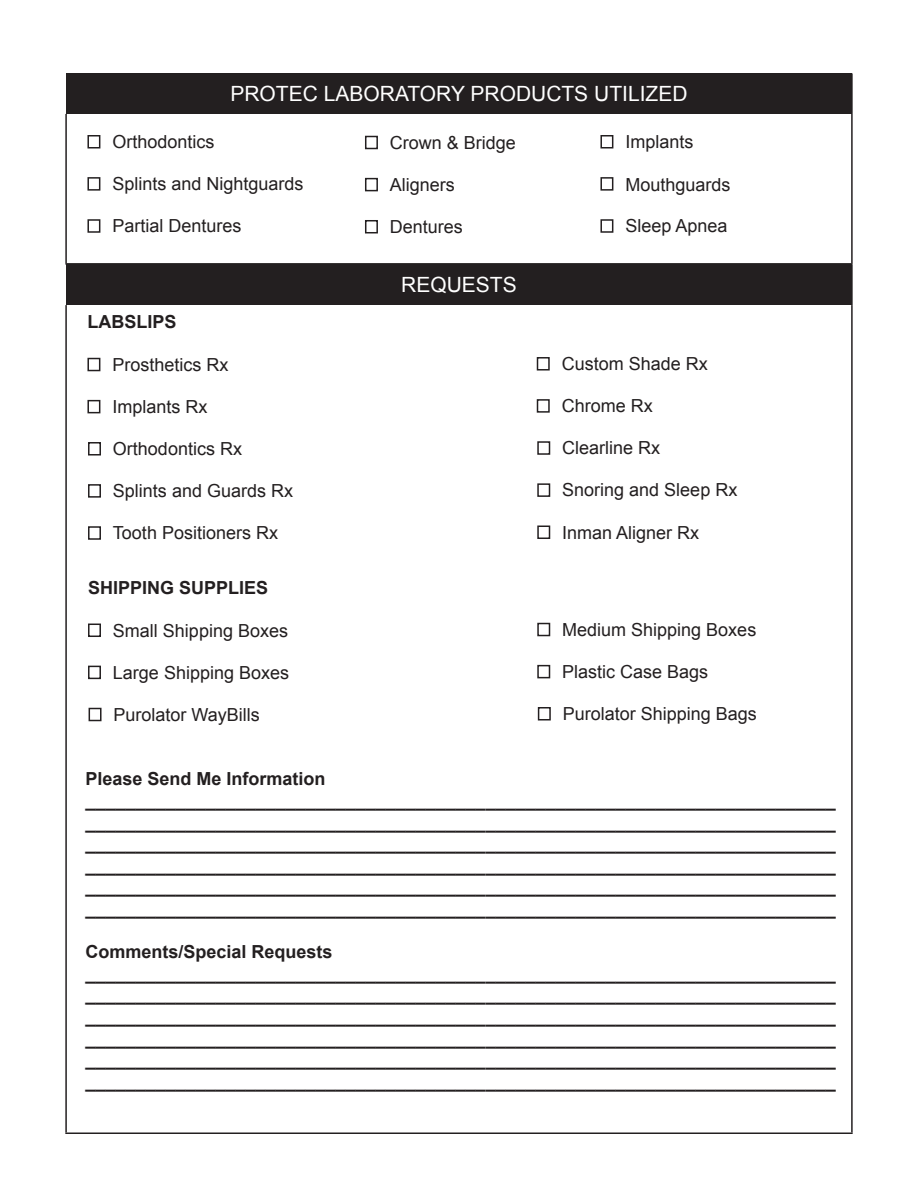
<style>
.page{position:relative;width:918px;height:1188px;background:#fff}
.page>*{position:absolute;margin:0;border:0;box-sizing:border-box;transform-origin:0 0}
.t1{font:21px "Arial";color:#fff}
.t2{font:700 18px "Arial";color:#231f20}
.t3{font:18px "Arial";color:#231f20}
</style>
<div class="page">
<div style="left:66px;top:73px;width:786px;height:41px;background:#231f20"></div>
<hr style="left:851px;top:73px;width:2px;height:41px;background:#231f20">
<hr style="left:65px;top:114px;width:2px;height:149px;background:#231f20">
<hr style="left:851px;top:114px;width:2px;height:149px;background:#231f20">
<hr style="left:65px;top:263px;width:788px;height:2px;background:#231f20">
<div style="left:87px;top:135px;width:13px;height:13px;border:2px solid #231f20"></div>
<div style="left:87px;top:177px;width:13px;height:14px;border:2px solid #231f20"></div>
<div style="left:87px;top:219px;width:13px;height:14px;border:2px solid #231f20"></div>
<div style="left:365px;top:136px;width:13px;height:13px;border:2px solid #231f20"></div>
<div style="left:365px;top:178px;width:13px;height:13px;border:2px solid #231f20"></div>
<div style="left:365px;top:220px;width:13px;height:13px;border:2px solid #231f20"></div>
<div style="left:600px;top:135px;width:13px;height:13px;border:2px solid #231f20"></div>
<div style="left:600px;top:177px;width:13px;height:14px;border:2px solid #231f20"></div>
<div style="left:600px;top:219px;width:13px;height:14px;border:2px solid #231f20"></div>
<div style="left:66px;top:265px;width:786px;height:40px;background:#231f20"></div>
<hr style="left:851px;top:265px;width:2px;height:40px;background:#231f20">
<hr style="left:65px;top:305px;width:2px;height:827px;background:#231f20">
<hr style="left:851px;top:305px;width:2px;height:827px;background:#231f20">
<hr style="left:65px;top:1132px;width:788px;height:2px;background:#231f20">
<div style="left:87px;top:358px;width:13px;height:13px;border:2px solid #231f20"></div>
<div style="left:87px;top:400px;width:13px;height:13px;border:2px solid #231f20"></div>
<div style="left:88px;top:442px;width:13px;height:14px;border:2px solid #231f20"></div>
<div style="left:88px;top:484px;width:13px;height:14px;border:2px solid #231f20"></div>
<div style="left:88px;top:526px;width:13px;height:14px;border:2px solid #231f20"></div>
<div style="left:537px;top:357px;width:13px;height:14px;border:2px solid #231f20"></div>
<div style="left:537px;top:399px;width:13px;height:14px;border:2px solid #231f20"></div>
<div style="left:537px;top:441px;width:13px;height:14px;border:2px solid #231f20"></div>
<div style="left:537px;top:483px;width:13px;height:14px;border:2px solid #231f20"></div>
<div style="left:537px;top:526px;width:13px;height:13px;border:2px solid #231f20"></div>
<div style="left:88px;top:624px;width:13px;height:13px;border:2px solid #231f20"></div>
<div style="left:88px;top:666px;width:13px;height:13px;border:2px solid #231f20"></div>
<div style="left:89px;top:708px;width:13px;height:13px;border:2px solid #231f20"></div>
<div style="left:537px;top:623px;width:13px;height:13px;border:2px solid #231f20"></div>
<div style="left:537px;top:665px;width:13px;height:13px;border:2px solid #231f20"></div>
<div style="left:538px;top:707px;width:13px;height:14px;border:2px solid #231f20"></div>
<p class="t1" style="left:230px;top:80px;width:459px">PROTEC LABORATORY PRODUCTS UTILIZED</p>
<p class="t3" style="left:112px;top:130px;width:104px">Orthodontics</p>
<p class="t3" style="left:112px;top:172px;width:193px">Splints and Nightguards</p>
<p class="t3" style="left:112px;top:214px;width:131px">Partial Dentures</p>
<p class="t2" style="left:87px;top:310px;width:91px">LABSLIPS</p>
<p class="t3" style="left:112px;top:353px;width:118px">Prosthetics Rx</p>
<p class="t3" style="left:112px;top:395px;width:97px">Implants Rx</p>
<p class="t3" style="left:113px;top:437px;width:131px">Orthodontics Rx</p>
<p class="t3" style="left:113px;top:479px;width:182px">Splints and Guards Rx</p>
<p class="t3" style="left:113px;top:521px;width:167px">Tooth Positioners Rx</p>
<p class="t2" style="left:88px;top:575px;width:182px">SHIPPING SUPPLIES</p>
<p class="t3" style="left:113px;top:619px;width:177px">Small Shipping Boxes</p>
<p class="t3" style="left:113px;top:661px;width:178px">Large Shipping Boxes</p>
<p class="t3" style="left:114px;top:703px;width:148px">Purolator WayBills</p>
<p class="t3" style="left:390px;top:131px;width:128px">Crown &amp; Bridge</p>
<p class="t3" style="left:390px;top:173px;width:67px">Aligners</p>
<p class="t3" style="left:390px;top:215px;width:75px">Dentures</p>
<p class="t1" style="left:401px;top:271px;width:117px">REQUESTS</p>
<p class="t3" style="left:625px;top:130px;width:70px">Implants</p>
<p class="t3" style="left:625px;top:173px;width:107px">Mouthguards</p>
<p class="t3" style="left:625px;top:214px;width:104px">Sleep Apnea</p>
<p class="t3" style="left:562px;top:352px;width:148px">Custom Shade Rx</p>
<p class="t3" style="left:562px;top:394px;width:93px">Chrome Rx</p>
<p class="t3" style="left:562px;top:436px;width:100px">Clearline Rx</p>
<p class="t3" style="left:562px;top:478px;width:177px">Snoring and Sleep Rx</p>
<p class="t3" style="left:562px;top:521px;width:139px">Inman Aligner Rx</p>
<p class="t3" style="left:562px;top:618px;width:196px">Medium Shipping Boxes</p>
<p class="t3" style="left:562px;top:660px;width:148px">Plastic Case Bags</p>
<p class="t3" style="left:563px;top:702px;width:196px">Purolator Shipping Bags</p>
<p class="t2" style="left:85px;top:767px;width:242px">Please Send Me Information</p>
<p class="t2" style="left:85px;top:789px;width:752px">___________________________________________________________________________</p>
<p class="t2" style="left:85px;top:811px;width:752px">___________________________________________________________________________</p>
<p class="t2" style="left:85px;top:832px;width:752px">___________________________________________________________________________</p>
<p class="t2" style="left:85px;top:854px;width:752px">___________________________________________________________________________</p>
<p class="t2" style="left:85px;top:875px;width:752px">___________________________________________________________________________</p>
<p class="t2" style="left:85px;top:897px;width:752px">___________________________________________________________________________</p>
<p class="t2" style="left:85px;top:940px;width:249px">Comments/Special Requests</p>
<p class="t2" style="left:85px;top:962px;width:752px">___________________________________________________________________________</p>
<p class="t2" style="left:85px;top:983px;width:752px">___________________________________________________________________________</p>
<p class="t2" style="left:85px;top:1005px;width:752px">___________________________________________________________________________</p>
<p class="t2" style="left:85px;top:1027px;width:752px">___________________________________________________________________________</p>
<p class="t2" style="left:85px;top:1048px;width:752px">___________________________________________________________________________</p>
<p class="t2" style="left:85px;top:1070px;width:752px">___________________________________________________________________________</p>
</div>
